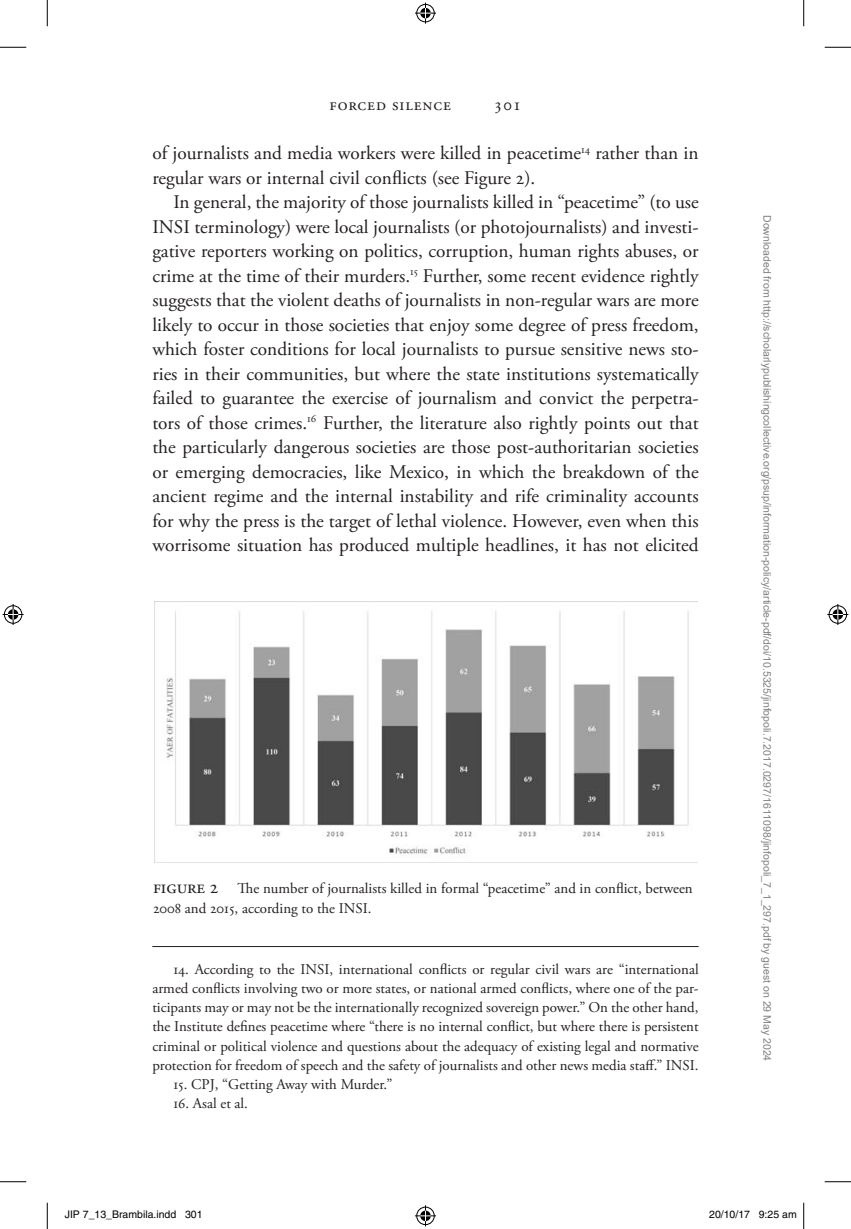
<style>
.page{position:relative;width:851px;height:1229px;background:#fff}
.page>*{position:absolute;margin:0;border:0;box-sizing:border-box;transform-origin:0 0}
.t1{font:19.25px/24.5px "Adobe Garamond Pro";color:#231f20}
.t2{font:17.5px "Adobe Garamond Pro";letter-spacing:.05em;color:#231f20}
.t3{font:14.88px/19.2px "Adobe Garamond Pro";color:#231f20;text-align:justify}
.t4{font:10.5px "Arial";color:#808080}
.t5{font:10.5px "Helvetica";color:#000}
.s1{font-size:19.25px}
</style>
<div class="page">
<hr style="left:152px;top:946px;width:546px;height:1px;background:#231f20">
<img style="left:154px;top:602px;width:535px;height:260px">
<svg style="left:0;top:47px;width:26px;height:1px"></svg>
<svg style="left:824px;top:47px;width:26px;height:1px"></svg>
<svg style="left:0;top:1181px;width:26px;height:1px"></svg>
<svg style="left:824px;top:1181px;width:26px;height:1px"></svg>
<svg style="left:47px;top:0;width:1px;height:26px"></svg>
<svg style="left:47px;top:1202px;width:1px;height:26px"></svg>
<svg style="left:803px;top:0;width:1px;height:26px"></svg>
<svg style="left:803px;top:1202px;width:1px;height:26px"></svg>
<svg style="left:415px;top:3px;width:21px;height:21px"></svg>
<svg style="left:415px;top:1205px;width:21px;height:21px"></svg>
<svg style="left:3px;top:604px;width:21px;height:21px"></svg>
<svg style="left:827px;top:604px;width:21px;height:21px"></svg>
<p class="t2" style="left:329px;top:94px;width:123px">Forced Silence</p>
<p class="t2" style="left:494px;top:94px;width:29px">301</p>
<p class="t1" style="left:152px;top:141px;width:548px">of journalists and media workers were killed in peacetime<sup>14</sup> rather than in regular wars or internal civil conflicts (see Figure 2).</p>
<p class="t1" style="left:152px;top:190px;width:548px;text-align:justify;text-indent:21px">In general, the majority of those journalists killed in “peacetime” (to use INSI terminology) were local journalists (or photojournalists) and investi&shy;gative reporters working on politics, corruption, human rights abuses, or crime at the time of their murders.<sup>15</sup> Further, some recent evidence rightly suggests that the violent deaths of journalists in non-regular wars are more likely to occur in those societies that enjoy some degree of press freedom, which foster conditions for local journalists to pursue sensitive news sto&shy;ries in their communities, but where the state institutions systematically failed to guarantee the exercise of journalism and convict the perpetra&shy;tors of those crimes.<sup>16</sup> Further, the literature also rightly points out that the particularly dangerous societies are those post-authoritarian societies or emerging democracies, like Mexico, in which the breakdown of the ancient regime and the internal instability and rife criminality accounts for why the press is the target of lethal violence. However, even when this worrisome situation has produced multiple headlines, it has not elicited</p>
<p class="t3" style="left:153px;top:879px;width:541px"><span class="s1">figure 2</span> The number of journalists killed in formal “peacetime” and in conflict, between<br>2008 and 2015, according to the INSI.</p>
<p class="t3" style="left:152px;top:959px;width:548px;text-indent:21px">14. According to the INSI, international conflicts or regular civil wars are “international armed conflicts involving two or more states, or national armed conflicts, where one of the par&shy;ticipants may or may not be the internationally recognized sovereign power.” On the other hand, the Institute defines peacetime where “there is no internal conflict, but where there is persistent criminal or political violence and questions about the adequacy of existing legal and normative protection for freedom of speech and the safety of journalists and other news media staff.” INSI.</p>
<p class="t3" style="left:173px;top:1075px;width:220px">15. CPJ, “Getting Away with Murder.”</p>
<p class="t3" style="left:173px;top:1094px;width:76px">16. Asal et al.</p>
<p class="t4" style="left:771px;top:215px;width:847px;rotate:90deg">Downloaded from http://scholarlypublishingcollective.org/psup/information-policy/article-pdf/doi/10.5325/jinfopoli.7.2017.0297/1611098/jinfopoli_7_1_297.pdf by guest on 29 May 2024</p>
<p class="t5" style="left:65px;top:1208px;width:139px">JIP 7_13_Brambila.indd 301</p>
<p class="t5" style="left:709px;top:1208px;width:89px">20/10/17 9:25 am</p>
</div>
